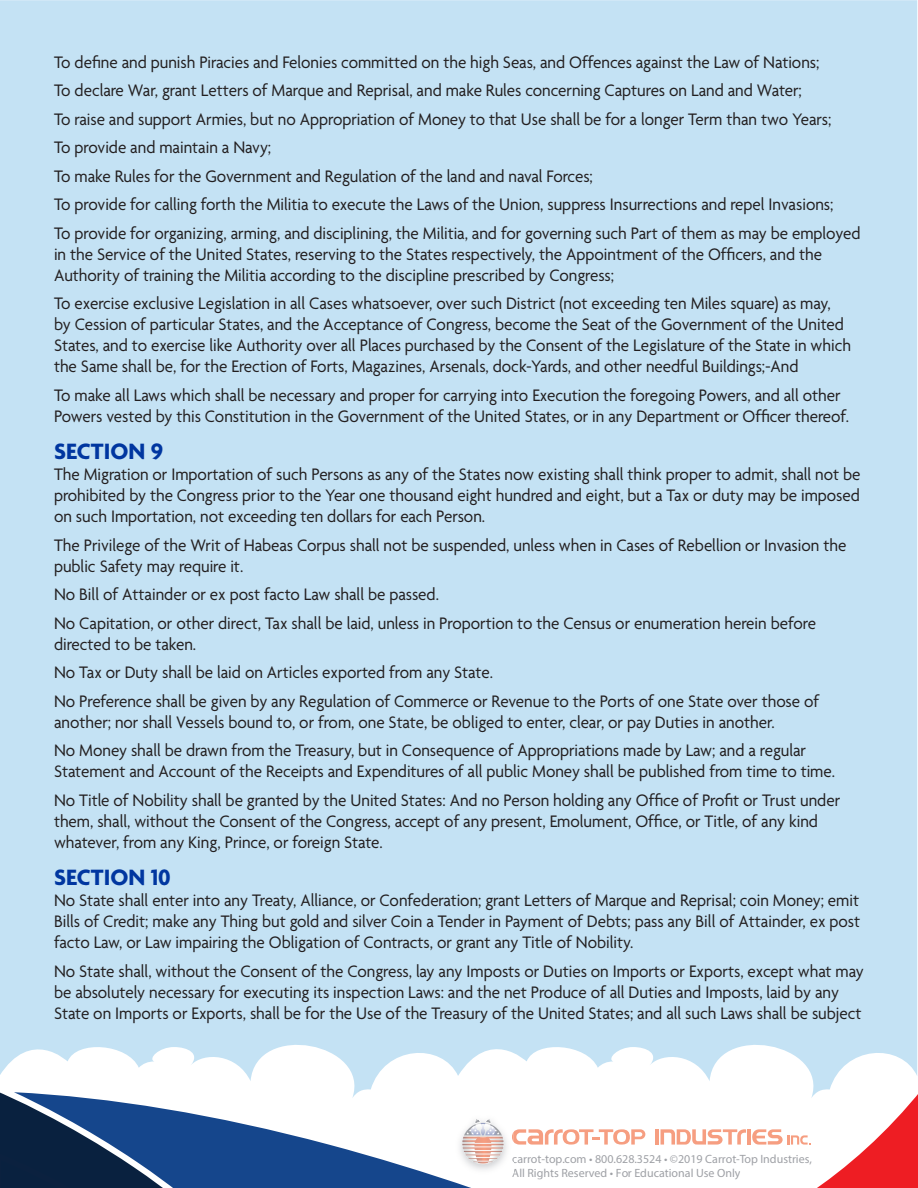
<style>
.page{position:relative;width:918px;height:1188px;background:#fff}
.page>*{position:absolute;margin:0;border:0;box-sizing:border-box;transform-origin:0 0}
.Heading_3{font:700 24px "Agenda";color:#0036a0}
.t1{font:18px/21px "Agenda";color:#231f20;scale:.95 1}
.t2{font:12px/14.4px "Myriad Pro";color:#9fa1a6}
</style>
<div class="page">
<svg style="left:333px;top:1129px;width:328px;height:59px"></svg>
<svg style="left:0;top:1098px;width:333px;height:90px"></svg>
<hr style="left:655px;top:1129px;width:4px;height:16px;background:#f69e81">
<svg style="left:661px;top:1098px;width:256px;height:90px"></svg>
<img style="left:453px;top:1129px;width:61px;height:49px">
<svg style="left:512px;top:1129px;width:133px;height:16px"></svg>
<svg style="left:462px;top:1119px;width:42px;height:45px"></svg>
<svg style="left:512px;top:1155px;width:2px;height:23px"></svg>
<div style="left:0;top:0;width:917px;height:1098px;background:#c4e2f4"></div>
<p class="t1" style="left:54px;top:51px;width:807px">To define and punish Piracies and Felonies committed on the high Seas, and Offences against the Law of Nations;</p>
<p class="t1" style="left:54px;top:80px;width:789px">To declare War, grant Letters of Marque and Reprisal, and make Rules concerning Captures on Land and Water;</p>
<p class="t1" style="left:54px;top:108px;width:820px">To raise and support Armies, but no Appropriation of Money to that Use shall be for a longer Term than two Years;</p>
<p class="t1" style="left:54px;top:137px;width:230px">To provide and maintain a Navy;</p>
<p class="t1" style="left:54px;top:165px;width:569px">To make Rules for the Government and Regulation of the land and naval Forces;</p>
<p class="t1" style="left:54px;top:194px;width:822px">To provide for calling forth the Militia to execute the Laws of the Union, suppress Insurrections and repel Invasions;</p>
<p class="t1" style="left:54px;top:222px;width:850px">To provide for organizing, arming, and disciplining, the Militia, and for governing such Part of them as may be employed in the Service of the United States, reserving to the States respectively, the Appointment of the Officers, and the<br>Authority of training the Militia according to the discipline prescribed by Congress;</p>
<p class="t1" style="left:54px;top:293px;width:841px">To exercise exclusive Legislation in all Cases whatsoever, over such District (not exceeding ten Miles square) as may, by Cession of particular States, and the Acceptance of Congress, become the Seat of the Government of the United States, and to exercise like Authority over all Places purchased by the Consent of the Legislature of the State in which the Same shall be, for the Erection of Forts, Magazines, Arsenals, dock-Yards, and other needful Buildings;-And</p>
<p class="t1" style="left:54px;top:384px;width:838px">To make all Laws which shall be necessary and proper for carrying into Execution the foregoing Powers, and all other<br>Powers vested by this Constitution in the Government of the United States, or in any Department or Officer thereof.</p>
<p class="Heading_3" style="left:54px;top:437px;width:111px">SECTION 9</p>
<p class="t1" style="left:54px;top:464px;width:850px;text-align:justify">The Migration or Importation of such Persons as any of the States now existing shall think proper to admit, shall not be prohibited by the Congress prior to the Year one thousand eight hundred and eight, but a Tax or duty may be imposed on such Importation, not exceeding ten dollars for each Person.</p>
<p class="t1" style="left:54px;top:534px;width:836px">The Privilege of the Writ of Habeas Corpus shall not be suspended, unless when in Cases of Rebellion or Invasion the public Safety may require it.</p>
<p class="t1" style="left:54px;top:584px;width:407px">No Bill of Attainder or ex post facto Law shall be passed.</p>
<p class="t1" style="left:54px;top:612px;width:804px">No Capitation, or other direct, Tax shall be laid, unless in Proportion to the Census or enumeration herein before directed to be taken.</p>
<p class="t1" style="left:54px;top:662px;width:464px">No Tax or Duty shall be laid on Articles exported from any State.</p>
<p class="t1" style="left:54px;top:690px;width:807px">No Preference shall be given by any Regulation of Commerce or Revenue to the Ports of one State over those of another; nor shall Vessels bound to, or from, one State, be obliged to enter, clear, or pay Duties in another.</p>
<p class="t1" style="left:54px;top:740px;width:824px">No Money shall be drawn from the Treasury, but in Consequence of Appropriations made by Law; and a regular<br>Statement and Account of the Receipts and Expenditures of all public Money shall be published from time to time.</p>
<p class="t1" style="left:54px;top:789px;width:829px">No Title of Nobility shall be granted by the United States: And no Person holding any Office of Profit or Trust under them, shall, without the Consent of the Congress, accept of any present, Emolument, Office, or Title, of any kind whatever, from any King, Prince, or foreign State.</p>
<p class="Heading_3" style="left:54px;top:863px;width:118px">SECTION 10</p>
<p class="t1" style="left:54px;top:890px;width:850px;text-align:justify">No State shall enter into any Treaty, Alliance, or Confederation; grant Letters of Marque and Reprisal; coin Money; emit Bills of Credit; make any Thing but gold and silver Coin a Tender in Payment of Debts; pass any Bill of Attainder, ex post facto Law, or Law impairing the Obligation of Contracts, or grant any Title of Nobility.</p>
<p class="t1" style="left:54px;top:960px;width:854px">No State shall, without the Consent of the Congress, lay any Imposts or Duties on Imports or Exports, except what may be absolutely necessary for executing its inspection Laws: and the net Produce of all Duties and Imposts, laid by any<br>State on Imports or Exports, shall be for the Use of the Treasury of the United States; and all such Laws shall be subject</p>
<p class="t2" style="left:512px;top:1151px;width:302px">carrot-top.com • 800.628.3524 • ©2019 Carrot-Top Industries,<br>All Rights Reserved • For Educational Use Only</p>
</div>
